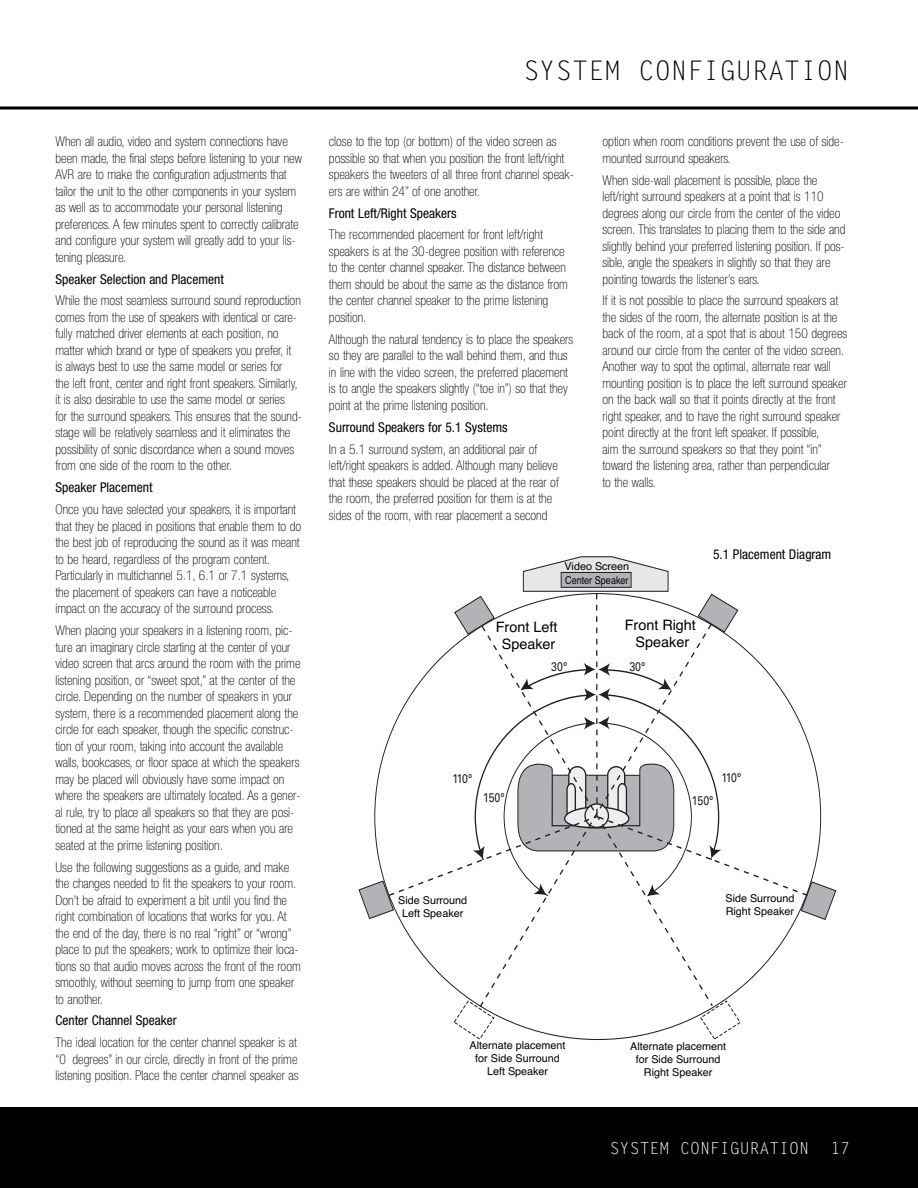
<style>
.page{position:relative;width:918px;height:1188px;background:#fff}
.page>*{position:absolute;margin:0;border:0;box-sizing:border-box;transform-origin:0 0}
.t1{font:27px "Letter Gothic";color:#000}
.t2{font:16.5px "Letter Gothic";color:#fff}
.t3{font:14.4px/17.2px "Helvetica";color:#000;text-align:center}
.t4{font:100 condensed 13.5px/16.5px "Helvetica Neue";color:#000}
.t5{font:condensed 13.5px "Helvetica Neue";color:#000}
.t6{font:12.6px "Univers";color:#231f20;scale:.84 1}
.t7{font:10.8px/12.9px "Helvetica";color:#000;text-align:center}
.t8{font:10.8px "Helvetica";color:#000;scale:.84 1}
</style>
<div class="page">
<svg style="left:0;top:106px;width:918px;height:4px"></svg>
<div style="left:0;top:1107px;width:918px;height:81px;background:#000"></div>
<svg style="left:454px;top:990px;width:41px;height:50px"></svg>
<svg style="left:713px;top:991px;width:28px;height:49px"></svg>
<svg style="left:478px;top:920px;width:235px;height:89px"></svg>
<svg style="left:359px;top:556px;width:477px;height:364px"></svg>
<div style="left:712px;top:548px;width:121px;height:28px;background:#fff"></div>
<p class="t4" style="left:56px;top:134px;width:248px">When all audio, video and system connections have been made, the final steps before listening to your new AVR are to make the configuration adjustments that tailor the unit to the other components in your system as well as to accommodate your personal listening preferences. A few minutes spent to correctly calibrate and configure your system will greatly add to your lis&shy;tening pleasure.</p>
<p class="t5" style="left:56px;top:274px;width:170px">Speaker Selection and Placement</p>
<p class="t4" style="left:56px;top:294px;width:248px">While the most seamless surround sound reproduction comes from the use of speakers with identical or care&shy;fully matched driver elements at each position, no matter which brand or type of speakers you prefer, it<br>is always best to use the same model or series for<br>the left front, center and right front speakers. Similarly, it is also desirable to use the same model or series<br>for the surround speakers. This ensures that the sound&shy;stage will be relatively seamless and it eliminates the possibility of sonic discordance when a sound moves from one side of the room to the other.</p>
<p class="t5" style="left:56px;top:483px;width:99px">Speaker Placement</p>
<p class="t4" style="left:56px;top:502px;width:247px">Once you have selected your speakers, it is important that they be placed in positions that enable them to do the best job of reproducing the sound as it was meant to be heard, regardless of the program content.<br>Particularly in multichannel 5.1, 6.1 or 7.1 systems, the placement of speakers can have a noticeable impact on the accuracy of the surround process.</p>
<p class="t4" style="left:55px;top:623px;width:247px">When placing your speakers in a listening room, pic&shy;ture an imaginary circle starting at the center of your video screen that arcs around the room with the prime listening position, or “sweet spot,” at the center of the circle. Depending on the number of speakers in your system, there is a recommended placement along the circle for each speaker, though the specific construc&shy;tion of your room, taking into account the available walls, bookcases, or floor space at which the speakers may be placed will obviously have some impact on where the speakers are ultimately located. As a gener&shy;al rule, try to place all speakers so that they are posi&shy;tioned at the same height as your ears when you are seated at the prime listening position.</p>
<p class="t4" style="left:55px;top:860px;width:247px">Use the following suggestions as a guide, and make the changes needed to fit the speakers to your room.<br>Don’t be afraid to experiment a bit until you find the right combination of locations that works for you. At the end of the day, there is no real “right” or “wrong” place to put the speakers; work to optimize their loca&shy;tions so that audio moves across the front of the room smoothly, without seeming to jump from one speaker to another.</p>
<p class="t5" style="left:56px;top:1016px;width:123px">Center Channel Speaker</p>
<p class="t4" style="left:56px;top:1035px;width:245px">The ideal location for the center channel speaker is at “0 degrees” in our circle, directly in front of the prime listening position. Place the center channel speaker as</p>
<h1 class="t1" style="left:523px;top:58px;width:327px">SYSTEM CONFIGURATION</h1>
<p class="t4" style="left:329px;top:134px;width:246px">close to the top (or bottom) of the video screen as possible so that when you position the front left/right speakers the tweeters of all three front channel speak&shy;ers are within 24” of one another.</p>
<p class="t5" style="left:329px;top:208px;width:129px">Front Left/Right Speakers</p>
<p class="t4" style="left:329px;top:228px;width:241px">The recommended placement for front left/right speakers is at the 30-degree position with reference to the center channel speaker. The distance between them should be about the same as the distance from the center channel speaker to the prime listening position.</p>
<p class="t4" style="left:329px;top:332px;width:246px">Although the natural tendency is to place the speakers so they are parallel to the wall behind them, and thus in line with the video screen, the preferred placement is to angle the speakers slightly (“toe in”) so that they point at the prime listening position.</p>
<p class="t5" style="left:329px;top:422px;width:180px">Surround Speakers for 5.1 Systems</p>
<p class="t4" style="left:329px;top:442px;width:231px">In a 5.1 surround system, an additional pair of left/right speakers is added. Although many believe that these speakers should be placed at the rear of the room, the preferred position for them is at the sides of the room, with rear placement a second</p>
<p class="t4" style="left:602px;top:134px;width:243px">option when room conditions prevent the use of side&shy;mounted surround speakers.</p>
<p class="t4" style="left:602px;top:173px;width:245px">When side-wall placement is possible, place the left/right surround speakers at a point that is 110 degrees along our circle from the center of the video screen. This translates to placing them to the side and slightly behind your preferred listening position. If pos&shy;sible, angle the speakers in slightly so that they are pointing towards the listener’s ears.</p>
<p class="t4" style="left:602px;top:294px;width:246px">If it is not possible to place the surround speakers at the sides of the room, the alternate position is at the back of the room, at a spot that is about 150 degrees around our circle from the center of the video screen.<br>Another way to spot the optimal, alternate rear wall mounting position is to place the left surround speaker on the back wall so that it points directly at the front right speaker, and to have the right surround speaker point directly at the front left speaker. If possible,<br>aim the surround speakers so that they point “in” toward the listening area, rather than perpendicular<br>to the walls.</p>
<p class="t7" style="left:565px;top:560px;width:66px">Video Screen</p>
<p class="t8" style="left:565px;top:574px;width:77px">Center Speaker</p>
<p class="t3" style="left:496px;top:618px;width:63px">Front Left<br>Speaker</p>
<p class="t3" style="left:625px;top:616px;width:73px">Front Right<br>Speaker</p>
<p class="t6" style="left:551px;top:662px;width:21px">30°</p>
<p class="t6" style="left:629px;top:662px;width:21px">30°</p>
<p class="t5" style="left:713px;top:550px;width:120px">5.1 Placement Diagram</p>
<p class="t6" style="left:453px;top:774px;width:25px">110°</p>
<p class="t6" style="left:489px;top:793px;width:21px">50°</p>
<p class="t7" style="left:398px;top:893px;width:71px">Side Surround<br>Left Speaker</p>
<p class="t6" style="left:698px;top:796px;width:21px">50°</p>
<p class="t6" style="left:721px;top:773px;width:25px">110°</p>
<p class="t7" style="left:725px;top:892px;width:71px;text-align:left">Side Surround<br>Right Speaker</p>
<p class="t7" style="left:470px;top:1039px;width:98px">Alternate placement for Side Surround<br>Left Speaker</p>
<p class="t7" style="left:630px;top:1040px;width:98px">Alternate placement for Side Surround<br>Right Speaker</p>
<p class="t2" style="left:610px;top:1141px;width:200px">SYSTEM CONFIGURATION</p>
<p class="t2" style="left:831px;top:1141px;width:21px">17</p>
</div>
